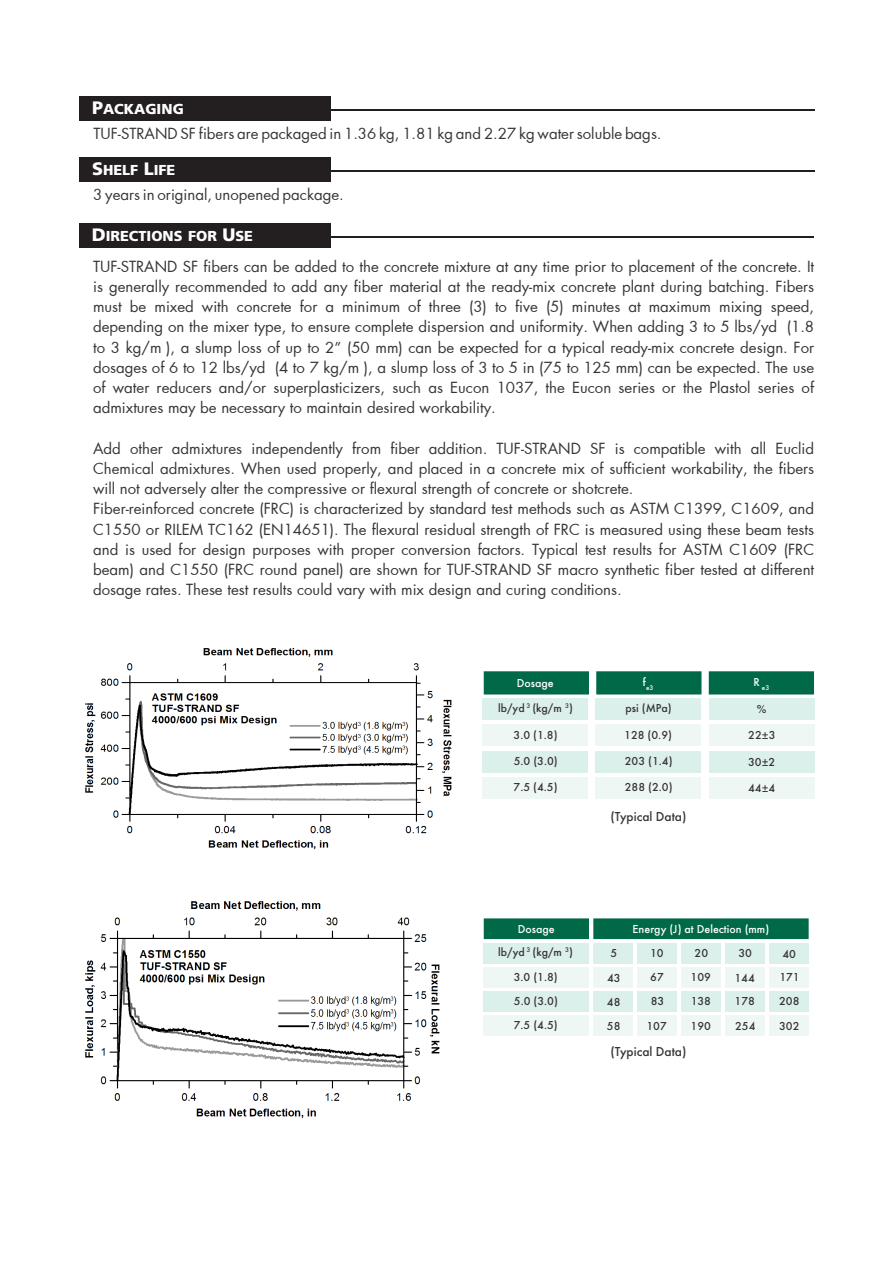
<style>
.page{position:relative;width:893px;height:1263px;background:#fff}
.page>*{position:absolute;margin:0;border:0;box-sizing:border-box;transform-origin:0 0}
.t1{font:15px/20.2px "Futura";color:#373435;text-align:justify}
.t2{font:900 14.4px "Frutiger LT Pro";color:#fefefe}
.t3{font:500 13.5px "Futura";color:#373435}
.t4{font:500 12px "Futura";color:#373435}
.t5{font:500 12px "Futura";color:#fff}
.t6{font:500 7.05px "Futura";color:#fff}
.s1{font-size:18px}
</style>
<div class="page">
<hr style="left:323px;top:236px;width:491px;height:2px;background:#231f20">
<div style="left:79px;top:223px;width:252px;height:24px;background:#231f20"></div>
<img style="left:85px;top:648px;width:367px;height:201px">
<img style="left:85px;top:901px;width:355px;height:217px">
<div style="left:483px;top:698px;width:105px;height:22px;background:#dbefeb"></div>
<div style="left:483px;top:724px;width:105px;height:22px;background:#eff7f5"></div>
<div style="left:483px;top:751px;width:105px;height:21px;background:#dbefeb"></div>
<div style="left:483px;top:777px;width:105px;height:22px;background:#eff7f5"></div>
<div style="left:596px;top:698px;width:105px;height:22px;background:#dbefeb"></div>
<div style="left:596px;top:724px;width:105px;height:22px;background:#eff7f5"></div>
<div style="left:596px;top:751px;width:105px;height:21px;background:#dbefeb"></div>
<div style="left:596px;top:777px;width:105px;height:22px;background:#eff7f5"></div>
<div style="left:709px;top:698px;width:105px;height:22px;background:#dbefeb"></div>
<div style="left:709px;top:724px;width:105px;height:22px;background:#eff7f5"></div>
<div style="left:709px;top:751px;width:105px;height:21px;background:#dbefeb"></div>
<div style="left:709px;top:777px;width:105px;height:22px;background:#eff7f5"></div>
<div style="left:483px;top:943px;width:105px;height:21px;background:#dbefeb"></div>
<div style="left:594px;top:943px;width:39px;height:21px;background:#dbefeb"></div>
<div style="left:638px;top:943px;width:39px;height:21px;background:#dbefeb"></div>
<div style="left:681px;top:943px;width:40px;height:21px;background:#dbefeb"></div>
<div style="left:725px;top:943px;width:40px;height:21px;background:#dbefeb"></div>
<div style="left:769px;top:943px;width:40px;height:21px;background:#dbefeb"></div>
<div style="left:483px;top:967px;width:105px;height:21px;background:#eff7f5"></div>
<div style="left:594px;top:967px;width:39px;height:21px;background:#eff7f5"></div>
<div style="left:638px;top:967px;width:39px;height:21px;background:#eff7f5"></div>
<div style="left:681px;top:967px;width:40px;height:21px;background:#eff7f5"></div>
<div style="left:725px;top:967px;width:40px;height:21px;background:#eff7f5"></div>
<div style="left:769px;top:967px;width:40px;height:21px;background:#eff7f5"></div>
<div style="left:483px;top:991px;width:105px;height:21px;background:#dbefeb"></div>
<div style="left:594px;top:991px;width:39px;height:21px;background:#dbefeb"></div>
<div style="left:638px;top:991px;width:39px;height:21px;background:#dbefeb"></div>
<div style="left:681px;top:991px;width:40px;height:21px;background:#dbefeb"></div>
<div style="left:725px;top:991px;width:40px;height:21px;background:#dbefeb"></div>
<div style="left:769px;top:991px;width:40px;height:21px;background:#dbefeb"></div>
<div style="left:483px;top:1015px;width:105px;height:21px;background:#eff7f5"></div>
<div style="left:594px;top:1015px;width:39px;height:21px;background:#eff7f5"></div>
<div style="left:638px;top:1015px;width:39px;height:21px;background:#eff7f5"></div>
<div style="left:681px;top:1015px;width:40px;height:21px;background:#eff7f5"></div>
<div style="left:725px;top:1015px;width:40px;height:21px;background:#eff7f5"></div>
<div style="left:769px;top:1015px;width:40px;height:21px;background:#eff7f5"></div>
<hr style="left:324px;top:109px;width:490px;height:2px;background:#231f20">
<div style="left:79px;top:96px;width:252px;height:24px;background:#231f20"></div>
<hr style="left:324px;top:170px;width:490px;height:2px;background:#231f20">
<div style="left:79px;top:157px;width:252px;height:24px;background:#231f20"></div>
<div style="left:709px;top:671px;width:105px;height:23px;background:#006947"></div>
<div style="left:596px;top:671px;width:105px;height:23px;background:#006947"></div>
<div style="left:484px;top:671px;width:105px;height:23px;background:#006947"></div>
<div style="left:484px;top:918px;width:325px;height:21px;background:#006947"></div>
<p class="t2" style="left:92px;top:103px;width:93px"><span class="s1">P</span>ACKAGING</p>
<p class="t1" style="left:93px;top:123px;width:570px">TUF-STRAND SF fibers are packaged in 1.36 kg, 1.81 kg and 2.27 kg water soluble bags.</p>
<p class="t2" style="left:92px;top:164px;width:85px"><span class="s1">S</span>HELF <span class="s1">L</span>IFE</p>
<p class="t1" style="left:93px;top:184px;width:252px">3 years in original, unopened package.</p>
<p class="t2" style="left:92px;top:230px;width:163px"><span class="s1">D</span>IRECTIONS FOR <span class="s1">U</span>SE</p>
<p class="t1" style="left:93px;top:256px;width:723px">TUF-STRAND SF fibers can be added to the concrete mixture at any time prior to placement of the concrete. It is generally recommended to add any fiber material at the ready-mix concrete plant during batching. Fibers must be mixed with concrete for a minimum of three (3) to five (5) minutes at maximum mixing speed, depending on the mixer type, to ensure complete dispersion and uniformity. When adding 3 to 5 lbs/yd³ (1.8 to 3 kg/m³), a slump loss of up to 2” (50 mm) can be expected for a typical ready-mix concrete design. For dosages of 6 to 12 lbs/yd³ (4 to 7 kg/m³), a slump loss of 3 to 5 in (75 to 125 mm) can be expected. The use of water reducers and/or superplasticizers, such as Eucon 1037, the Eucon series or the Plastol series of admixtures may be necessary to maintain desired workability.</p>
<p class="t1" style="left:93px;top:438px;width:723px;text-align:left">Add other admixtures independently from fiber addition. TUF-STRAND SF is compatible with all Euclid Chemical admixtures. When used properly, and placed in a concrete mix of sufficient workability, the fibers will not adversely alter the compressive or flexural strength of concrete or shotcrete.<br>Fiber-reinforced concrete (FRC) is characterized by standard test methods such as ASTM C1399, C1609, and C1550 or RILEM TC162 (EN14651). The flexural residual strength of FRC is measured using these beam tests and is used for design purposes with proper conversion factors. Typical test results for ASTM C1609 (FRC beam) and C1550 (FRC round panel) are shown for TUF-STRAND SF macro synthetic fiber tested at different dosage rates. These test results could vary with mix design and curing conditions.</p>
<p class="t6" style="left:643px;top:685px;width:12px"><sup>f</sup>e3</p>
<p class="t5" style="left:753px;top:677px;width:8px">R</p>
<p class="t5" style="left:517px;top:678px;width:38px">Dosage</p>
<p class="t6" style="left:762px;top:684px;width:9px">e3</p>
<p class="t4" style="left:498px;top:703px;width:76px">lb/yd <sup>3</sup> (kg/m <sup>3</sup>)</p>
<p class="t4" style="left:626px;top:703px;width:48px">psi (MPa)</p>
<p class="t4" style="left:757px;top:704px;width:11px">%</p>
<p class="t4" style="left:514px;top:730px;width:46px">3.0 (1.8)</p>
<p class="t4" style="left:624px;top:730px;width:49px">128 (0.9)</p>
<p class="t4" style="left:748px;top:730px;width:29px">22±3</p>
<p class="t4" style="left:514px;top:756px;width:46px">5.0 (3.0)</p>
<p class="t4" style="left:625px;top:756px;width:49px">203 (1.4)</p>
<p class="t4" style="left:748px;top:757px;width:29px">30±2</p>
<p class="t4" style="left:513px;top:782px;width:46px">7.5 (4.5)</p>
<p class="t4" style="left:625px;top:782px;width:49px">288 (2.0)</p>
<p class="t4" style="left:748px;top:783px;width:29px">44±4</p>
<p class="t3" style="left:610px;top:811px;width:78px">(Typical Data)</p>
<p class="t5" style="left:518px;top:924px;width:38px">Dosage</p>
<p class="t5" style="left:633px;top:924px;width:138px">Energy (J) at Delection (mm)</p>
<p class="t4" style="left:498px;top:947px;width:76px">lb/yd <sup>3</sup> (kg/m <sup>3</sup>)</p>
<p class="t4" style="left:610px;top:948px;width:8px">5</p>
<p class="t4" style="left:650px;top:948px;width:15px">10</p>
<p class="t4" style="left:695px;top:948px;width:15px">20</p>
<p class="t4" style="left:738px;top:948px;width:15px">30</p>
<p class="t4" style="left:782px;top:949px;width:15px">40</p>
<p class="t4" style="left:514px;top:972px;width:46px">3.0 (1.8)</p>
<p class="t4" style="left:607px;top:973px;width:15px">43</p>
<p class="t4" style="left:650px;top:972px;width:15px">67</p>
<p class="t4" style="left:691px;top:972px;width:22px">109</p>
<p class="t4" style="left:734px;top:973px;width:22px">144</p>
<p class="t4" style="left:779px;top:972px;width:22px">171</p>
<p class="t4" style="left:514px;top:996px;width:46px">5.0 (3.0)</p>
<p class="t4" style="left:607px;top:997px;width:15px">48</p>
<p class="t4" style="left:651px;top:996px;width:15px">83</p>
<p class="t4" style="left:691px;top:996px;width:22px">138</p>
<p class="t4" style="left:735px;top:996px;width:22px">178</p>
<p class="t4" style="left:779px;top:996px;width:22px">208</p>
<p class="t4" style="left:514px;top:1020px;width:46px">7.5 (4.5)</p>
<p class="t4" style="left:607px;top:1021px;width:15px">58</p>
<p class="t4" style="left:646px;top:1021px;width:22px">107</p>
<p class="t4" style="left:690px;top:1021px;width:22px">190</p>
<p class="t4" style="left:735px;top:1021px;width:22px">254</p>
<p class="t4" style="left:779px;top:1021px;width:22px">302</p>
<p class="t3" style="left:610px;top:1045px;width:78px">(Typical Data)</p>
</div>
